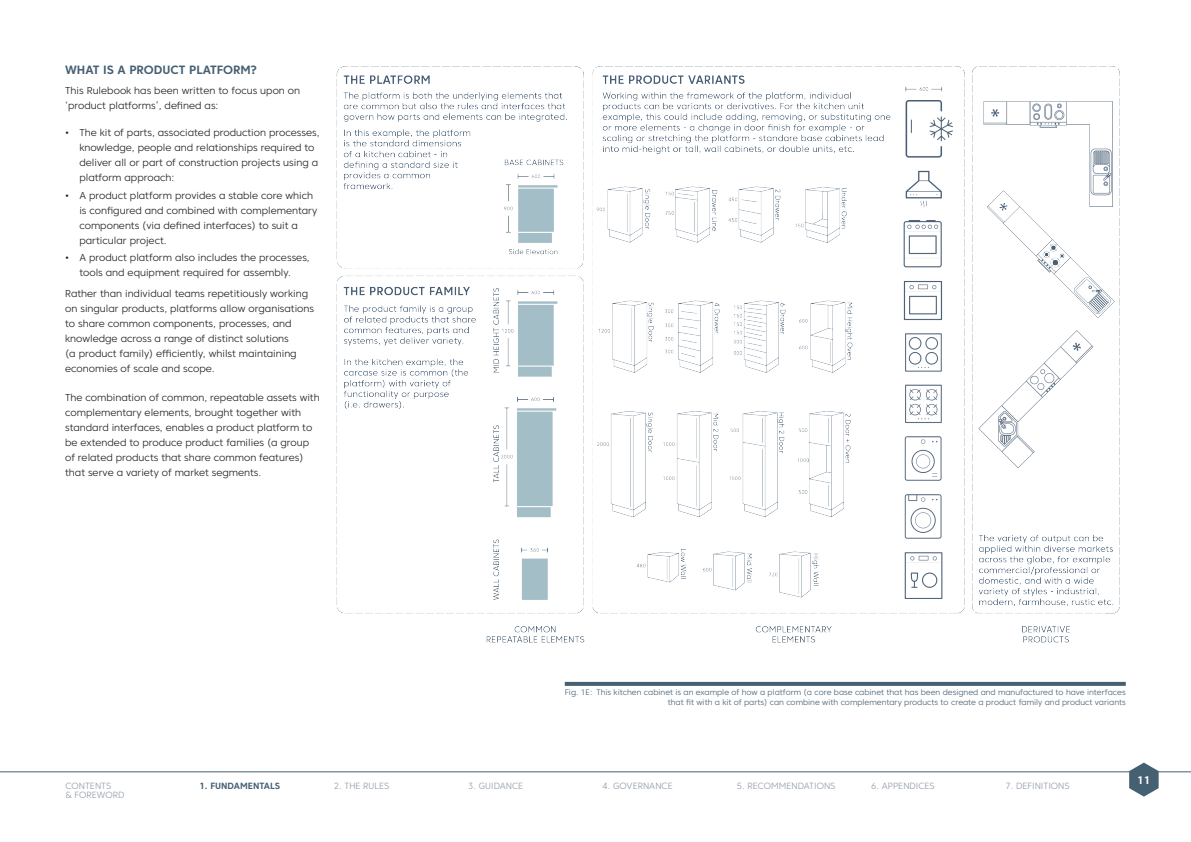
<style>
.page{position:relative;width:1191px;height:842px;background:#fff}
.page>*{position:absolute;margin:0;border:0;box-sizing:border-box;transform-origin:0 0}
.PPRB_Heading_3{font:700 12px "Core Sans C 65";letter-spacing:-.005em;color:#455f73}
.t1{font:700 11px "Core Sans C 65";color:#fff}
.Body_Copy{font:300 10px/15px "Core Sans C 35";color:#231f20}
.t2{font:300 9px/9px "Core Sans C 35";color:#939caa}
.t3{font:700 9px "Core Sans C 65";color:#455f73}
.t4{font:300 8px/10px "Core Sans C 35";color:#455f73;text-align:right}
</style>
<div class="page">
<hr style="left:0;top:771px;width:1191px;height:1px;background:#455f73">
<svg style="left:1129px;top:763px;width:29px;height:34px"></svg>
<svg style="left:565px;top:682px;width:560px;height:4px;fill:#455f73"></svg>
<img style="left:336px;top:66px;width:784px;height:577px">
<p class="PPRB_Heading_3" style="left:65px;top:62px;width:193px">WHAT IS A PRODUCT PLATFORM?</p>
<p class="Body_Copy" style="left:65px;top:83px;width:236px">This Rulebook has been written to focus upon on ‘product platforms’, defined as:</p>
<p class="Body_Copy" style="left:79px;top:125px;width:242px;text-indent:-14px">• The kit of parts, associated production processes, knowledge, people and relationships required to deliver all or part of construction projects using a platform approach:</p>
<p class="Body_Copy" style="left:79px;top:188px;width:239px;text-indent:-14px">• A product platform provides a stable core which is configured and combined with complementary components (via defined interfaces) to suit a particular project.</p>
<p class="Body_Copy" style="left:65px;top:250px;width:246px;text-align:center">• A product platform also includes the processes, tools and equipment required for assembly.</p>
<p class="Body_Copy" style="left:65px;top:286px;width:250px">Rather than individual teams repetitiously working on singular products, platforms allow organisations to share common components, processes, and knowledge across a range of distinct solutions<br>(a product family) efficiently, whilst maintaining economies of scale and scope.</p>
<p class="Body_Copy" style="left:65px;top:390px;width:256px">The combination of common, repeatable assets with complementary elements, brought together with standard interfaces, enables a product platform to be extended to produce product families (a group of related products that share common features) that serve a variety of market segments.</p>
<p class="t4" style="left:565px;top:687px;width:562px">Fig. 1E: This kitchen cabinet is an example of how a platform (a core base cabinet that has been designed and manufactured to have interfaces that fit with a kit of parts) can combine with complementary products to create a product family and product variants</p>
<p class="t2" style="left:65px;top:781px;width:60px">CONTENTS<br>&amp; FOREWORD</p>
<p class="t3" style="left:199px;top:780px;width:82px">1. FUNDAMENTALS</p>
<p class="t2" style="left:334px;top:781px;width:57px">2. THE RULES</p>
<p class="t2" style="left:468px;top:781px;width:57px">3. GUIDANCE</p>
<p class="t2" style="left:602px;top:781px;width:72px">4. GOVERNANCE</p>
<p class="t2" style="left:737px;top:781px;width:100px">5. RECOMMENDATIONS</p>
<p class="t2" style="left:871px;top:781px;width:65px">6. APPENDICES</p>
<p class="t2" style="left:1005px;top:781px;width:66px">7. DEFINITIONS</p>
<p class="t1" style="left:1137px;top:773px;width:15px">11</p>
</div>
